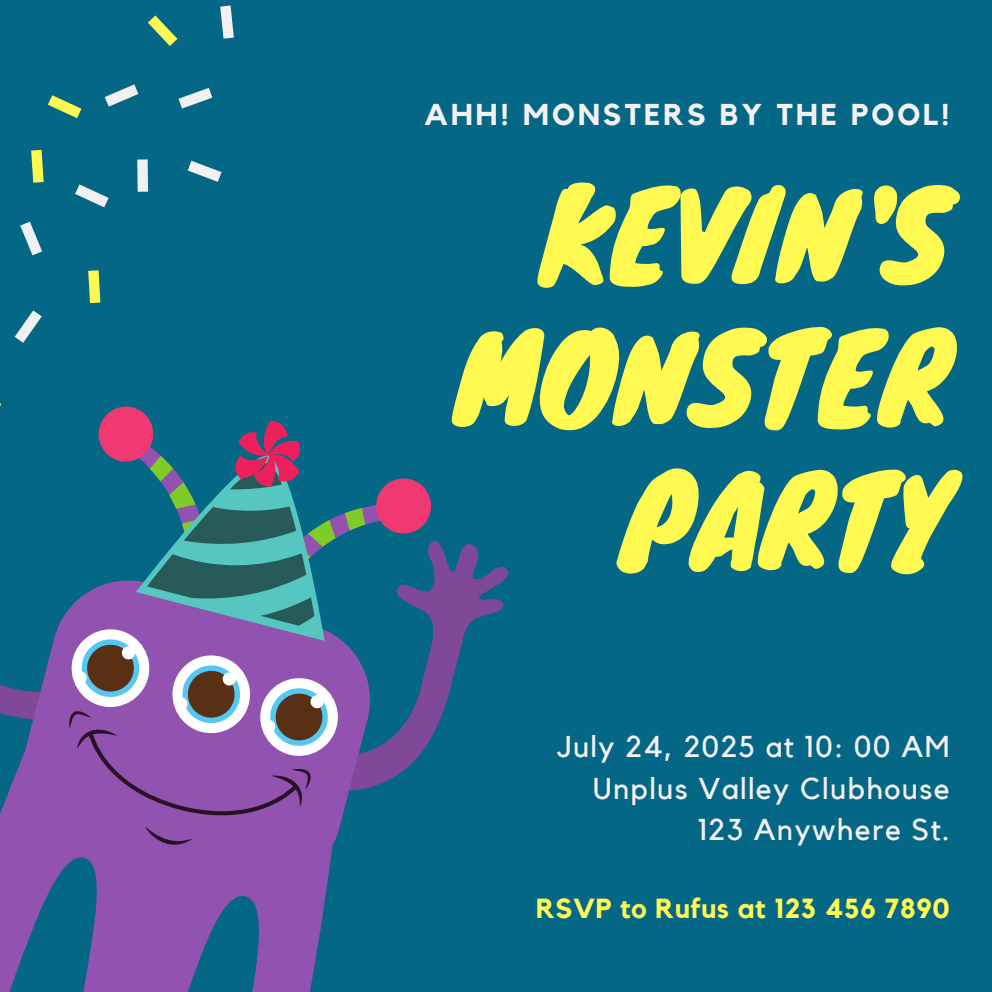
<style>
.page{position:relative;width:992px;height:992px;background:#046786}
.page>*{position:absolute;margin:0;border:0;box-sizing:border-box;transform-origin:0 0}
.t1{font:120px "Knewave";color:#fff952}
.t2{font:30px "Kollektif";letter-spacing:.05em;color:#f2f0f0}
.t3{font:700 30px "Kollektif";letter-spacing:.1em;color:#f2f0f0}
.t4{font:700 27.5px "Kollektif";letter-spacing:.02em;color:#fff952}
</style>
<div class="page">
<svg style="left:463px;top:544px;width:46px;height:95px"></svg>
<svg style="left:0;top:542px;width:463px;height:450px"></svg>
<svg style="left:20px;top:222px;width:22px;height:33px"></svg>
<svg style="left:0;top:402px;width:437px;height:448px"></svg>
<svg style="left:15px;top:310px;width:27px;height:33px"></svg>
<svg style="left:88px;top:270px;width:12px;height:33px"></svg>
<svg style="left:75px;top:184px;width:34px;height:23px"></svg>
<svg style="left:178px;top:88px;width:34px;height:21px"></svg>
<svg style="left:48px;top:95px;width:33px;height:23px"></svg>
<svg style="left:220px;top:6px;width:14px;height:33px"></svg>
<svg style="left:148px;top:15px;width:29px;height:31px"></svg>
<svg style="left:105px;top:84px;width:33px;height:23px"></svg>
<svg style="left:188px;top:161px;width:34px;height:21px"></svg>
<svg style="left:31px;top:150px;width:13px;height:33px"></svg>
<div style="left:137px;top:159px;width:11px;height:33px;background:#f2f0f0"></div>
<p class="t3" style="left:424px;top:100px;width:527px">AHH! MONSTERS BY THE POOL!</p>
<p class="t1" style="left:539px;top:138px;width:412px">KEVIN'S</p>
<p class="t1" style="left:455px;top:281px;width:496px">MONSTER</p>
<p class="t1" style="left:620px;top:423px;width:331px">PARTY</p>
<p class="t2" style="left:557px;top:733px;width:394px">July 24, 2025 at 10: 00 AM</p>
<p class="t2" style="left:593px;top:774px;width:358px">Unplus Valley Clubhouse</p>
<p class="t2" style="left:698px;top:816px;width:253px">123 Anywhere St.</p>
<p class="t4" style="left:536px;top:896px;width:415px">RSVP to Rufus at 123 456 7890</p>
</div>
